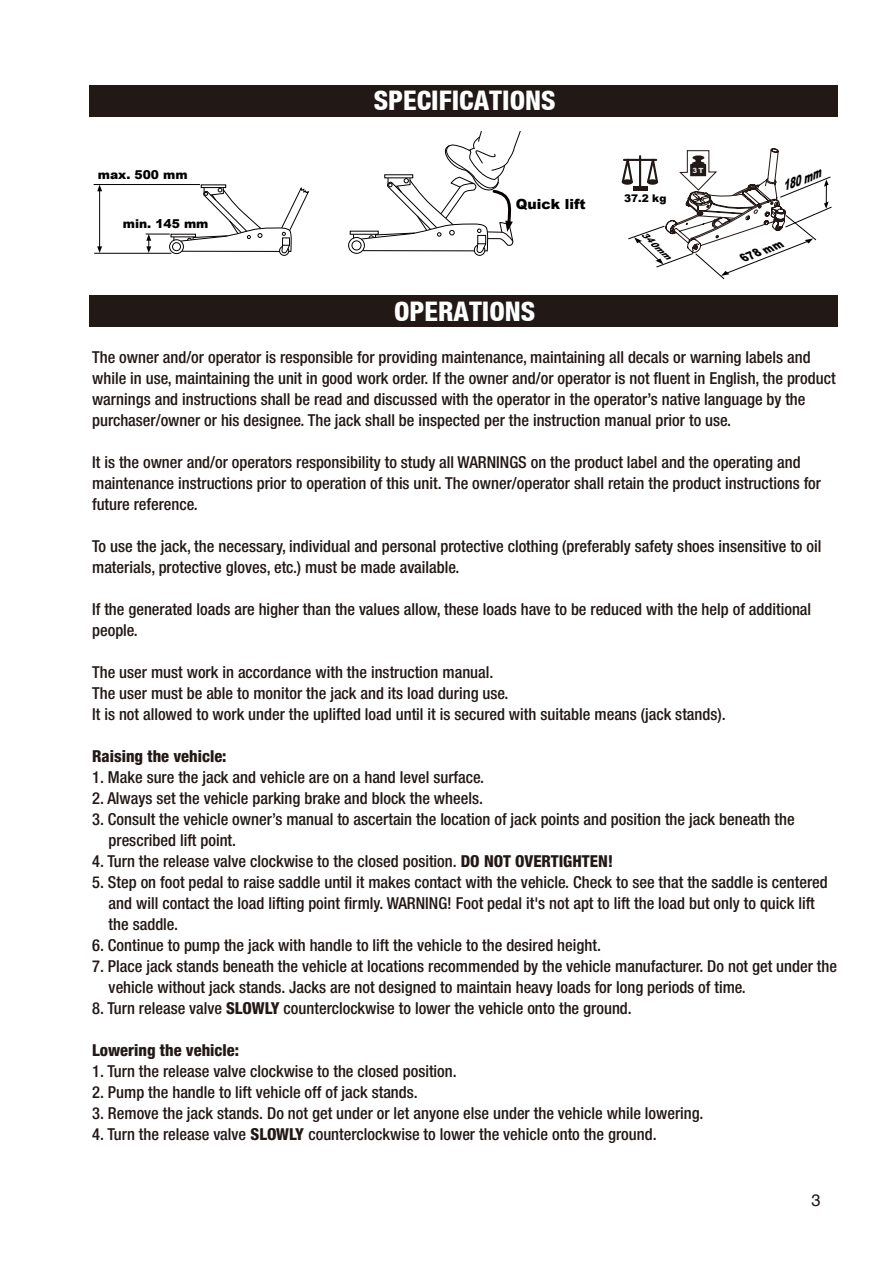
<style>
.page{position:relative;width:893px;height:1263px;background:#fff}
.page>*{position:absolute;margin:0;border:0;box-sizing:border-box;transform-origin:0 0}
.t1{font:800 condensed 27px "Helvetica Neue LT";color:#fff}
.t2{font:500 condensed 16.5px/21px "Helvetica Neue LT Pro";color:#221815}
.t3{font:800 condensed 16.5px "Helvetica Neue LT Pro";color:#221815}
.t4{font:16.5px "Helvetica";color:#221815}
.t5{font:900 13.95px "Arial";color:#040001}
.t6{font:italic 900 13.65px "Arial";color:#040001;scale:.68 1}
.t7{font:900 12.3px "Arial";color:#040001}
.t8{font:italic 900 11.85px "Arial";color:#040001;scale:.85 1}
.t9{font:900 10.65px "Arial";color:#040001}
.t10{font:italic 900 8.25px "Arial";color:#040001;scale:1.08 1}
.t11{font:900 7.05px "Arial";color:#dcdddd}
.s1{font-weight:800}
</style>
<div class="page">
<div style="left:89px;top:86px;width:748px;height:31px;background:#221815"></div>
<div style="left:89px;top:295px;width:748px;height:31px;background:#221815"></div>
<hr style="left:94px;top:184px;width:106px;height:1px;background:#040001">
<hr style="left:94px;top:253px;width:77px;height:1px;background:#040001">
<svg style="left:146px;top:187px;width:163px;height:69px"></svg>
<hr style="left:99px;top:189px;width:1px;height:59px;background:#040001">
<svg style="left:97px;top:185px;width:5px;height:6px"></svg>
<svg style="left:97px;top:246px;width:5px;height:7px"></svg>
<div style="left:348px;top:237px;width:17px;height:17px;border:1px solid #040001;border-radius:50%"></div>
<div style="left:352px;top:241px;width:9px;height:9px;border:1px solid #040001;border-radius:50%"></div>
<svg style="left:361px;top:131px;width:160px;height:125px"></svg>
<svg style="left:622px;top:148px;width:210px;height:131px"></svg>
<div style="left:647px;top:179px;width:11px;height:6px;background:#221815;border-radius:50%"></div>
<p class="t7" style="left:98px;top:165px;width:91px">max. 500 mm</p>
<p class="t7" style="left:123px;top:215px;width:87px">min. 145 mm</p>
<h1 class="t1" style="left:374px;top:84px;width:183px">SPECIFICATIONS</h1>
<p class="t5" style="left:516px;top:194px;width:71px">Quick lift</p>
<p class="t9" style="left:624px;top:190px;width:44px">37.2 kg</p>
<p class="t10" style="left:647px;top:229px;width:35px;rotate:43deg">340mm</p>
<p class="t11" style="left:692px;top:165px;width:13px">3T</p>
<p class="t6" style="left:779px;top:178px;width:61px;rotate:-21deg">180 mm</p>
<p class="t8" style="left:740px;top:250px;width:53px;rotate:-21deg">678 mm</p>
<h1 class="t1" style="left:394px;top:294px;width:143px">OPERATIONS</h1>
<p class="t2" style="left:92px;top:346px;width:745px">The owner and/or operator is responsible for providing maintenance, maintaining all decals or warning labels and while in use, maintaining the unit in good work order. If the owner and/or operator is not fluent in English, the product warnings and instructions shall be read and discussed with the operator in the operator’s native language by the purchaser/owner or his designee. The jack shall be inspected per the instruction manual prior to use.</p>
<p class="t2" style="left:92px;top:451px;width:730px">It is the owner and/or operators responsibility to study all WARNINGS on the product label and the operating and maintenance instructions prior to operation of this unit. The owner/operator shall retain the product instructions for future reference.</p>
<p class="t2" style="left:92px;top:535px;width:731px">To use the jack, the necessary, individual and personal protective clothing (preferably safety shoes insensitive to oil materials, protective gloves, etc.) must be made available.</p>
<p class="t2" style="left:92px;top:598px;width:721px">If the generated loads are higher than the values allow, these loads have to be reduced with the help of additional people.</p>
<p class="t2" style="left:92px;top:661px;width:635px">The user must work in accordance with the instruction manual.<br>The user must be able to monitor the jack and its load during use.<br>It is not allowed to work under the uplifted load until it is secured with suitable means (jack stands).</p>
<p class="t3" style="left:92px;top:745px;width:136px">Raising the vehicle:</p>
<p class="t2" style="left:92px;top:766px;width:393px">1. Make sure the jack and vehicle are on a hand level surface.</p>
<p class="t2" style="left:92px;top:787px;width:392px">2. Always set the vehicle parking brake and block the wheels.</p>
<p class="t2" style="left:109px;top:808px;width:688px;text-indent:-16px">3. Consult the vehicle owner’s manual to ascertain the location of jack points and position the jack beneath the prescribed lift point.</p>
<p class="t2" style="left:92px;top:850px;width:523px">4. Turn the release valve clockwise to the closed position. <span class="s1">DO NOT OVERTIGHTEN!</span></p>
<p class="t2" style="left:109px;top:871px;width:721px;text-indent:-16px">5. Step on foot pedal to raise saddle until it makes contact with the vehicle. Check to see that the saddle is centered and will contact the load lifting point firmly. WARNING! Foot pedal it's not apt to lift the load but only to quick lift the saddle.</p>
<p class="t2" style="left:92px;top:934px;width:510px">6. Continue to pump the jack with handle to lift the vehicle to the desired height.</p>
<p class="t2" style="left:109px;top:955px;width:730px;text-indent:-16px">7. Place jack stands beneath the vehicle at locations recommended by the vehicle manufacturer. Do not get under the vehicle without jack stands. Jacks are not designed to maintain heavy loads for long periods of time.</p>
<p class="t2" style="left:92px;top:997px;width:541px">8. Turn release valve <span class="s1">SLOWLY</span> counterclockwise to lower the vehicle onto the ground.</p>
<p class="t3" style="left:92px;top:1039px;width:148px">Lowering the vehicle:</p>
<p class="t2" style="left:92px;top:1060px;width:366px">1. Turn the release valve clockwise to the closed position.</p>
<p class="t2" style="left:92px;top:1081px;width:327px">2. Pump the handle to lift vehicle off of jack stands.</p>
<p class="t2" style="left:92px;top:1102px;width:613px">3. Remove the jack stands. Do not get under or let anyone else under the vehicle while lowering.</p>
<p class="t2" style="left:92px;top:1123px;width:566px">4. Turn the release valve <span class="s1">SLOWLY</span> counterclockwise to lower the vehicle onto the ground.</p>
<p class="t4" style="left:811px;top:1187px;width:11px">3</p>
</div>
